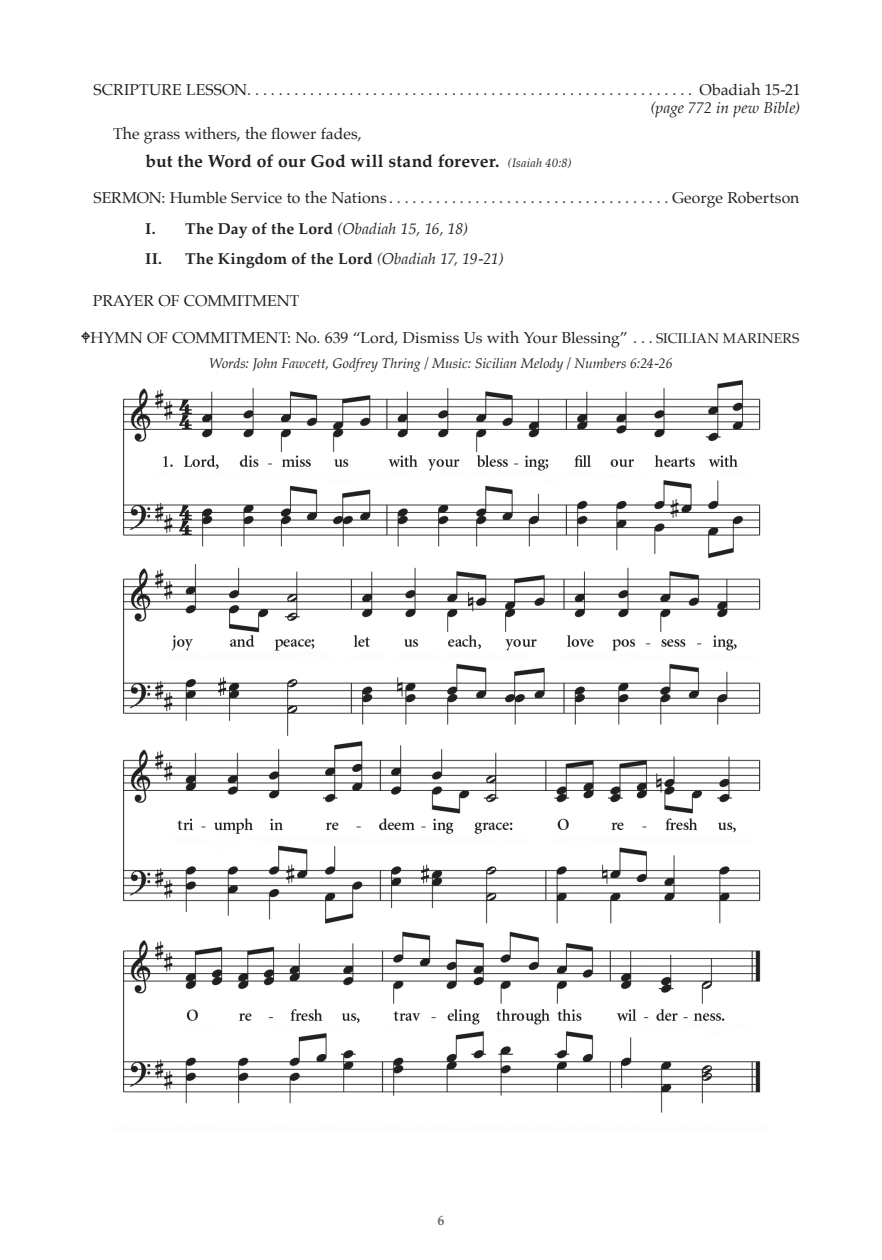
<style>
.page{position:relative;width:882px;height:1260px;background:#fff}
.page>*{position:absolute;margin:0;border:0;box-sizing:border-box;transform-origin:0 0}
.t1{font:700 17.5px "Palatino";letter-spacing:.005em;color:#231f20}
.t2{font:15.75px/30.4px "Palatino";color:#231f20}
.t3{font:italic 15.75px "Palatino";color:#231f20}
.t4{font:italic 14px "Palatino";letter-spacing:-.005em;color:#231f20}
.t5{font:700 14px "Palatino";color:#6c6d70}
.s1{font-weight:400;font-style:italic;font-size:12.25px}
.s2{font-weight:700}
.s3{font-style:italic}
.s4{font-size:14px}
</style>
<div class="page">
<img style="left:123px;top:380px;width:638px;height:733px">
<p class="t2" style="left:94px;top:74px;width:708px">SCRIPTURE LESSON......................................................... Obadiah 15-21</p>
<p class="t3" style="left:651px;top:95px;width:151px">(page 772 in pew Bible)</p>
<p class="t2" style="left:113px;top:119px;width:250px">The grass withers, the flower fades,</p>
<p class="t1" style="left:145px;top:146px;width:428px">but the Word of our God will stand forever. <span class="s1">(Isaiah 40:8)</span></p>
<p class="t2" style="left:145px;top:183px;width:656px;text-indent:-52px">SERMON: Humble Service to the Nations . . . . . . . . . . . . . . . . . . . . . . . . . . . . . . . . . . . George Robertson<br><span class="s2">I. The Day of the Lord</span> <span class="s3">(Obadiah 15, 16, 18)<br></span><span class="s2">II. The Kingdom of the Lord</span> <span class="s3">(Obadiah 17, 19-21)</span></p>
<p class="t2" style="left:93px;top:286px;width:208px">PRAYER OF COMMITMENT</p>
<p class="t2" style="left:91px;top:322px;width:710px">HYMN OF COMMITMENT: No. 639 “Lord, Dismiss Us with Your Blessing” . . <span class="s4">SICILIAN MARINERS</span></p>
<p class="t4" style="left:209px;top:351px;width:465px">Words: John Fawcett, Godfrey Thring / Music: Sicilian Melody / Numbers 6:24-26</p>
<p class="t5" style="left:438px;top:1208px;width:8px">6</p>
</div>
